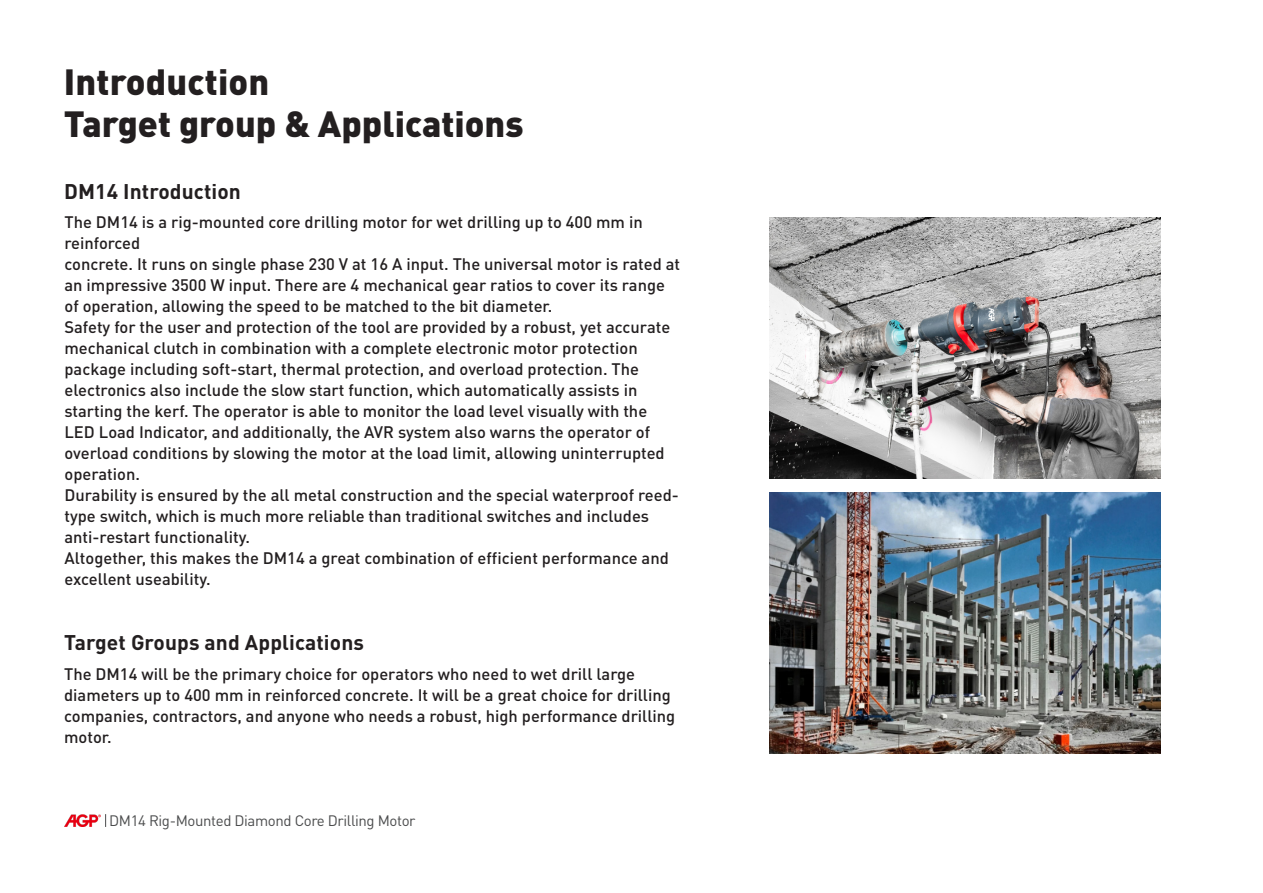
<style>
.page{position:relative;width:1263px;height:893px;background:#fff}
.page>*{position:absolute;margin:0;border:0;box-sizing:border-box;transform-origin:0 0}
.t1{font:900 36px/42px "DIN Pro";color:#231f20}
.t2{font:700 21px "DIN Pro";letter-spacing:.005em;color:#231f20}
.t3{font:500 16.5px/21px "DIN Pro";color:#231f20}
.t4{font:15px "DIN Pro";letter-spacing:-.025em;color:#4b4c4d}
</style>
<div class="page">
<svg style="left:105px;top:814px;width:1px;height:13px"></svg>
<img style="left:65px;top:814px;width:36px;height:13px">
<img style="left:770px;top:218px;width:391px;height:261px">
<img style="left:770px;top:492px;width:391px;height:261px">
<p class="t1" style="left:64px;top:59px;width:461px">Introduction<br>Target group &amp; Applications</p>
<p class="t2" style="left:64px;top:177px;width:178px">DM14 Introduction</p>
<p class="t3" style="left:64px;top:211px;width:580px">The DM14 is a rig-mounted core drilling motor for wet drilling up to 400 mm in reinforced</p>
<p class="t3" style="left:64px;top:253px;width:617px">concrete. It runs on single phase 230 V at 16 A input. The universal motor is rated at an impressive 3500 W input. There are 4 mechanical gear ratios to cover its range of operation, allowing the speed to be matched to the bit diameter.</p>
<p class="t3" style="left:64px;top:316px;width:607px">Safety for the user and protection of the tool are provided by a robust, yet accurate mechanical clutch in combination with a complete electronic motor protection package including soft-start, thermal protection, and overload protection. The electronics also include the slow start function, which automatically assists in starting the kerf. The operator is able to monitor the load level visually with the LED Load Indicator, and additionally, the AVR system also warns the operator of overload conditions by slowing the motor at the load limit, allowing uninterrupted operation.</p>
<p class="t3" style="left:64px;top:484px;width:616px">Durability is ensured by the all metal construction and the special waterproof reed&shy;type switch, which is much more reliable than traditional switches and includes anti-restart functionality.</p>
<p class="t3" style="left:64px;top:547px;width:606px">Altogether, this makes the DM14 a great combination of efficient performance and excellent useability.</p>
<p class="t2" style="left:64px;top:629px;width:301px">Target Groups and Applications</p>
<p class="t3" style="left:64px;top:662px;width:613px">The DM14 will be the primary choice for operators who need to wet drill large diameters up to 400 mm in reinforced concrete. It will be a great choice for drilling companies, contractors, and anyone who needs a robust, high performance drilling motor.</p>
<p class="t4" style="left:109px;top:810px;width:308px">DM14 Rig-Mounted Diamond Core Drilling Motor</p>
</div>
